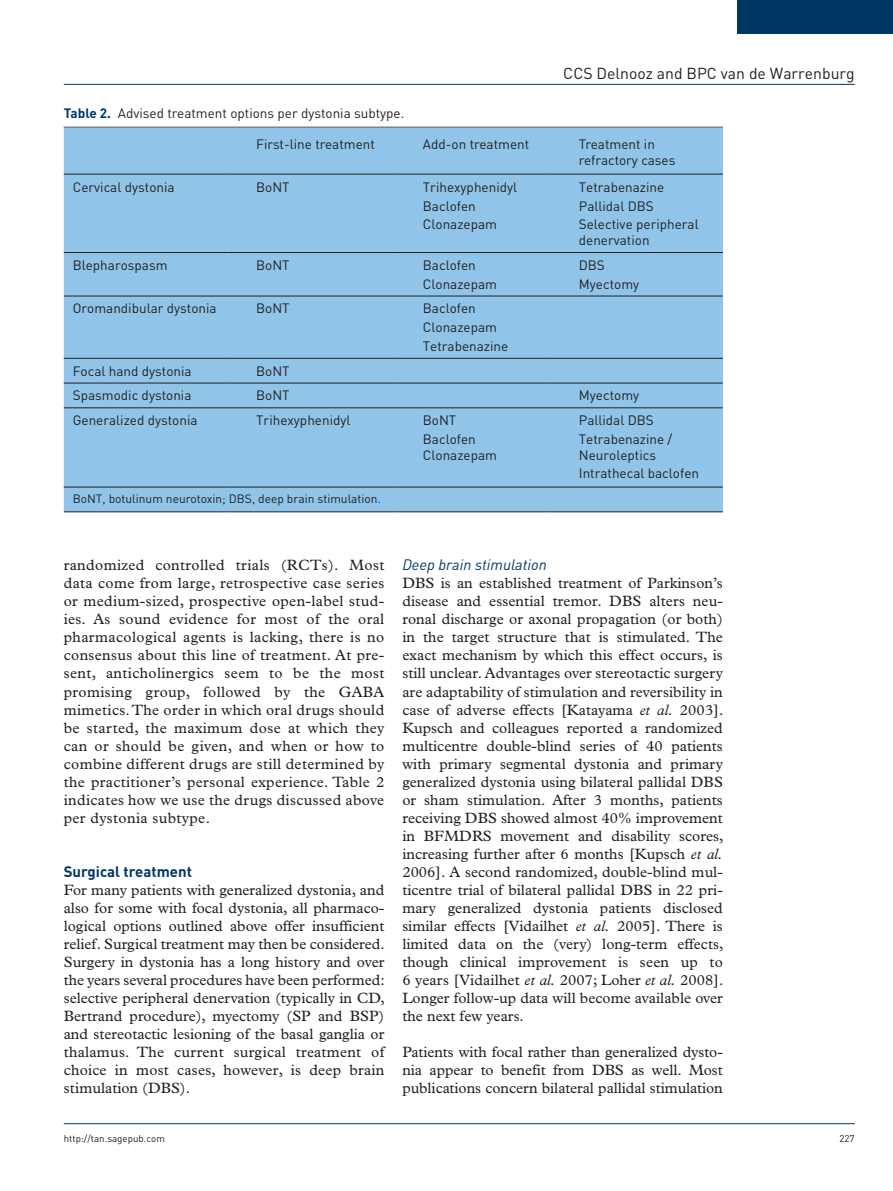
<style>
.page{position:relative;width:893px;height:1191px;background:#fff}
.page>*{position:absolute;margin:0;border:0;box-sizing:border-box;transform-origin:0 0}
.t1{font:15.75px "DIN";color:#231f20}
.Text{font:15px/18px "Plantin";letter-spacing:.005em;color:#231f20;text-align:justify}
.Text-Indent{font:15px/18px "Plantin";letter-spacing:.005em;color:#231f20;text-align:justify}
.SEC-B{font:italic 15px "DIN";color:#003865}
.SEC-A{font:700 15px "DIN";color:#003865}
.TT{font:13.5px/15.8px "DIN";color:#231f20}
.CH{font:13.5px/15.8px "DIN";color:#231f20}
.TN{font:13.5px "DIN";color:#231f20}
.SO{font:12px "DIN";color:#231f20}
.t2{font:9.75px "DIN";color:#231f20}
.s1{font-weight:700;color:#003865}
.s2{font-style:italic}
</style>
<div class="page">
<hr style="left:64px;top:84px;width:791px;height:1px;background:#003865">
<hr style="left:64px;top:1123px;width:791px;height:1px;background:#003865">
<div style="left:738px;top:0;width:155px;height:34px;background:#003865"></div>
<hr style="left:64px;top:127px;width:659px;height:1px;background:#231f20">
<div style="left:64px;top:128px;width:659px;height:383px;background:#90c5e9"></div>
<hr style="left:64px;top:174px;width:165px;height:1px;background:#231f20">
<hr style="left:229px;top:174px;width:166px;height:1px;background:#231f20">
<hr style="left:395px;top:174px;width:156px;height:1px;background:#231f20">
<hr style="left:551px;top:174px;width:172px;height:1px;background:#231f20">
<hr style="left:64px;top:511px;width:165px;height:1px;background:#231f20">
<hr style="left:229px;top:511px;width:166px;height:1px;background:#231f20">
<hr style="left:395px;top:511px;width:156px;height:1px;background:#231f20">
<hr style="left:551px;top:511px;width:172px;height:1px;background:#231f20">
<hr style="left:64px;top:252px;width:165px;height:1px;background:#231f20">
<hr style="left:229px;top:252px;width:166px;height:1px;background:#231f20">
<hr style="left:395px;top:252px;width:156px;height:1px;background:#231f20">
<hr style="left:551px;top:252px;width:172px;height:1px;background:#231f20">
<hr style="left:64px;top:296px;width:165px;height:1px;background:#231f20">
<hr style="left:229px;top:296px;width:166px;height:1px;background:#231f20">
<hr style="left:395px;top:296px;width:156px;height:1px;background:#231f20">
<hr style="left:551px;top:296px;width:172px;height:1px;background:#231f20">
<hr style="left:64px;top:358px;width:165px;height:1px;background:#231f20">
<hr style="left:229px;top:358px;width:166px;height:1px;background:#231f20">
<hr style="left:395px;top:358px;width:156px;height:1px;background:#231f20">
<hr style="left:551px;top:358px;width:172px;height:1px;background:#231f20">
<hr style="left:64px;top:407px;width:165px;height:1px;background:#231f20">
<hr style="left:229px;top:407px;width:166px;height:1px;background:#231f20">
<hr style="left:395px;top:407px;width:156px;height:1px;background:#231f20">
<hr style="left:551px;top:407px;width:172px;height:1px;background:#231f20">
<hr style="left:64px;top:383px;width:165px;height:1px;background:#231f20">
<hr style="left:229px;top:383px;width:166px;height:1px;background:#231f20">
<hr style="left:395px;top:383px;width:156px;height:1px;background:#231f20">
<hr style="left:551px;top:383px;width:172px;height:1px;background:#231f20">
<hr style="left:395px;top:487px;width:156px;height:1px;background:#231f20">
<hr style="left:64px;top:487px;width:165px;height:1px;background:#231f20">
<hr style="left:229px;top:487px;width:166px;height:1px;background:#231f20">
<hr style="left:551px;top:487px;width:172px;height:1px;background:#231f20">
<p class="t1" style="left:563px;top:63px;width:293px">CCS Delnooz and BPC van de Warrenburg</p>
<p class="TN" style="left:64px;top:105px;width:342px"><span class="s1">Table 2.</span> Advised treatment options per dystonia subtype.</p>
<p class="CH" style="left:256px;top:136px;width:120px">First-line treatment</p>
<p class="CH" style="left:423px;top:136px;width:108px">Add-on treatment</p>
<p class="CH" style="left:579px;top:136px;width:98px">Treatment in refractory cases</p>
<p class="TT" style="left:73px;top:179px;width:103px">Cervical dystonia</p>
<p class="TT" style="left:256px;top:179px;width:35px">BoNT</p>
<p class="TT" style="left:423px;top:179px;width:96px">Trihexyphenidyl</p>
<p class="TT" style="left:579px;top:179px;width:87px">Tetrabenazine</p>
<p class="TT" style="left:423px;top:197px;width:54px">Baclofen</p>
<p class="TT" style="left:579px;top:197px;width:76px">Pallidal DBS</p>
<p class="TT" style="left:423px;top:216px;width:76px">Clonazepam</p>
<p class="TT" style="left:579px;top:216px;width:121px">Selective peripheral denervation</p>
<p class="TT" style="left:73px;top:257px;width:96px">Blepharospasm</p>
<p class="TT" style="left:256px;top:257px;width:35px">BoNT</p>
<p class="TT" style="left:423px;top:257px;width:54px">Baclofen</p>
<p class="TT" style="left:579px;top:257px;width:28px">DBS</p>
<p class="TT" style="left:423px;top:275px;width:76px">Clonazepam</p>
<p class="TT" style="left:579px;top:275px;width:62px">Myectomy</p>
<p class="TT" style="left:73px;top:300px;width:145px">Oromandibular dystonia</p>
<p class="TT" style="left:256px;top:300px;width:35px">BoNT</p>
<p class="TT" style="left:423px;top:300px;width:54px">Baclofen</p>
<p class="TT" style="left:423px;top:319px;width:76px">Clonazepam</p>
<p class="TT" style="left:423px;top:338px;width:87px">Tetrabenazine</p>
<p class="TT" style="left:73px;top:362px;width:120px">Focal hand dystonia</p>
<p class="TT" style="left:256px;top:362px;width:35px">BoNT</p>
<p class="TT" style="left:73px;top:387px;width:120px">Spasmodic dystonia</p>
<p class="TT" style="left:256px;top:387px;width:35px">BoNT</p>
<p class="TT" style="left:579px;top:387px;width:62px">Myectomy</p>
<p class="TT" style="left:73px;top:412px;width:126px">Generalized dystonia</p>
<p class="TT" style="left:256px;top:412px;width:96px">Trihexyphenidyl</p>
<p class="TT" style="left:423px;top:412px;width:35px">BoNT</p>
<p class="TT" style="left:579px;top:412px;width:76px">Pallidal DBS</p>
<p class="TT" style="left:423px;top:431px;width:54px">Baclofen</p>
<p class="TT" style="left:423px;top:446px;width:76px">Clonazepam</p>
<p class="TT" style="left:579px;top:431px;width:95px">Tetrabenazine /<br>Neuroleptics</p>
<p class="TT" style="left:579px;top:465px;width:122px">Intrathecal baclofen</p>
<p class="SO" style="left:73px;top:491px;width:310px">BoNT, botulinum neurotoxin; DBS, deep brain stimulation.</p>
<p class="Text-Indent" style="left:64px;top:556px;width:322px">randomized controlled trials (RCTs). Most data come from large, retrospective case series or medium-sized, prospective open-label stud&shy;ies. As sound evidence for most of the oral pharmacological agents is lacking, there is no consensus about this line of treatment. At pre&shy;sent, anticholinergics seem to be the most promising group, followed by the GABA mimetics. The order in which oral drugs should be started, the maximum dose at which they can or should be given, and when or how to combine different drugs are still determined by the practitioner’s personal experience. Table 2 indicates how we use the drugs discussed above per dystonia subtype.</p>
<p class="SEC-A" style="left:64px;top:861px;width:130px">Surgical treatment</p>
<p class="Text" style="left:64px;top:880px;width:323px">For many patients with generalized dystonia, and also for some with focal dystonia, all pharmaco&shy;logical options outlined above offer insufficient relief. Surgical treatment may then be considered.<br>Surgery in dystonia has a long history and over the years several procedures have been performed: selective peripheral denervation (typically in CD, Bertrand procedure), myectomy (SP and BSP) and stereotactic lesioning of the basal ganglia or thalamus. The current surgical treatment of choice in most cases, however, is deep brain stimulation (DBS).</p>
<p class="SEC-B" style="left:402px;top:555px;width:146px">Deep brain stimulation</p>
<p class="Text" style="left:402px;top:574px;width:323px">DBS is an established treatment of Parkinson’s disease and essential tremor. DBS alters neu&shy;ronal discharge or axonal propagation (or both) in the target structure that is stimulated. The exact mechanism by which this effect occurs, is still unclear. Advantages over stereotactic surgery are adaptability of stimulation and reversibility in case of adverse effects [Katayama <span class="s2">et al.</span> 2003].<br>Kupsch and colleagues reported a randomized multicentre double-blind series of 40 patients with primary segmental dystonia and primary generalized dystonia using bilateral pallidal DBS or sham stimulation. After 3 months, patients receiving DBS showed almost 40% improvement in BFMDRS movement and disability scores, increasing further after 6 months [Kupsch <span class="s2">et al.<br></span>2006]. A second randomized, double-blind mul&shy;ticentre trial of bilateral pallidal DBS in 22 pri&shy;mary generalized dystonia patients disclosed similar effects [Vidailhet <span class="s2">et al.</span> 2005]. There is limited data on the (very) long-term effects, though clinical improvement is seen up to 6 years [Vidailhet <span class="s2">et al.</span> 2007; Loher <span class="s2">et al.</span> 2008].<br>Longer follow-up data will become available over the next few years.</p>
<p class="Text-Indent" style="left:402px;top:1042px;width:322px">Patients with focal rather than generalized dysto&shy;nia appear to benefit from DBS as well. Most publications concern bilateral pallidal stimulation</p>
<p class="t2" style="left:64px;top:1132px;width:103px">http://tan.sagepub.com</p>
<p class="t2" style="left:839px;top:1132px;width:17px">227</p>
</div>
